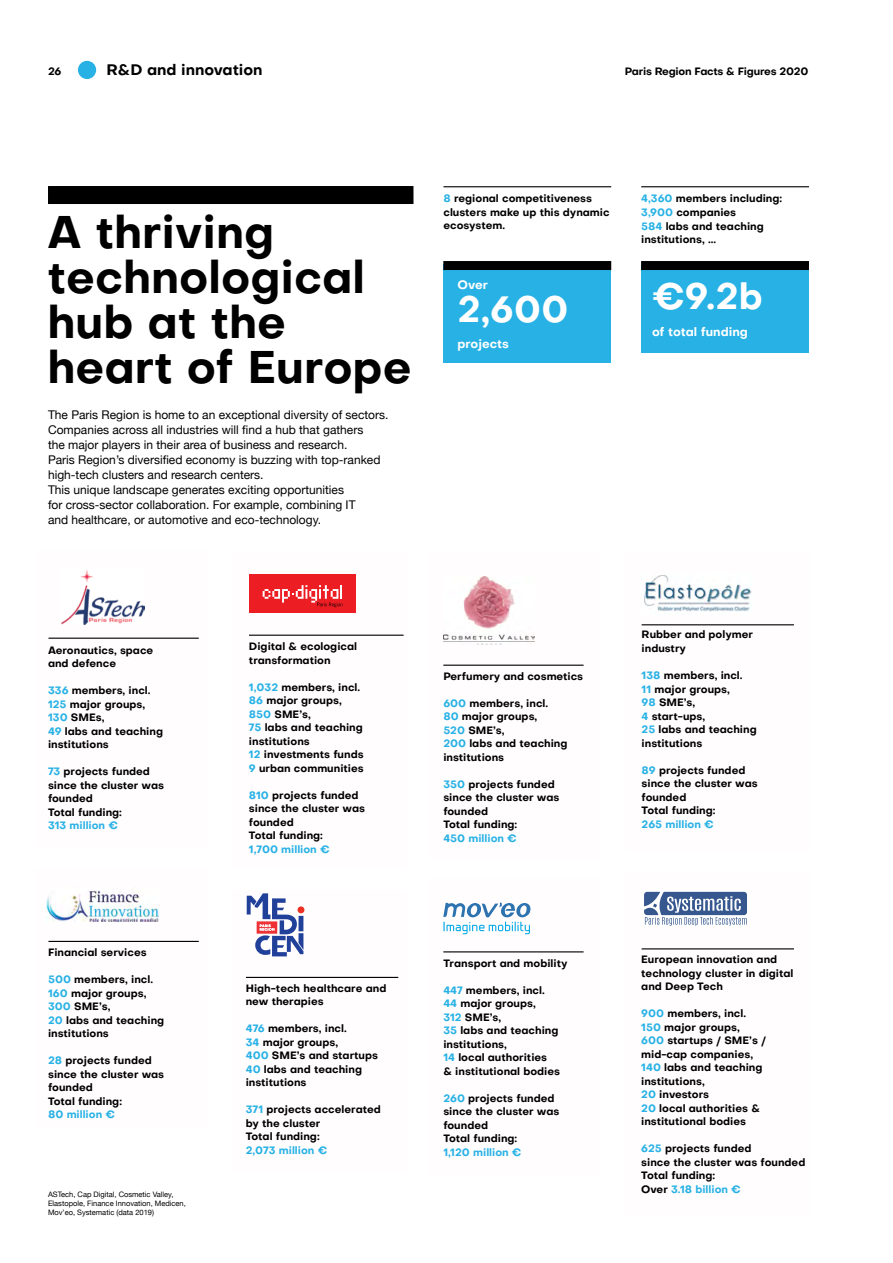
<style>
.page{position:relative;width:893px;height:1263px;background:#fff}
.page>*{position:absolute;margin:0;border:0;box-sizing:border-box;transform-origin:0 0}
.t1{font:700 45px/45px "Objectivity";color:#000}
.t2{font:700 36px "Objectivity";color:#fff}
.t3{font:700 15px "Objectivity";color:#000}
.t4{font:12px/15px "Helvetica Neue";color:#000}
.t5{font:700 12px "Objectivity";color:#fff}
.t6{font:700 10.5px/13.5px "Objectivity";color:#000}
.t7{font:700 10.5px "Objectivity";color:#27b1e5}
.t8{font:700 10.5px "Objectivity";letter-spacing:-.02em;color:#000}
.t9{font:7.5px/9px "Helvetica Neue";color:#000}
.s1{color:#27b1e5}
</style>
<div class="page">
<hr style="left:48px;top:638px;width:151px;height:1px;background:#000">
<hr style="left:48px;top:941px;width:151px;height:1px;background:#000">
<hr style="left:249px;top:635px;width:155px;height:1px;background:#000">
<hr style="left:443px;top:665px;width:141px;height:1px;background:#000">
<hr style="left:443px;top:951px;width:141px;height:1px;background:#000">
<hr style="left:642px;top:624px;width:152px;height:1px;background:#000">
<hr style="left:642px;top:948px;width:152px;height:1px;background:#000">
<hr style="left:443px;top:186px;width:168px;height:1px;background:#000">
<hr style="left:641px;top:186px;width:168px;height:1px;background:#000">
<div style="left:443px;top:265px;width:168px;height:98px;background:#27b1e5"></div>
<div style="left:641px;top:265px;width:168px;height:88px;background:#27b1e5"></div>
<img style="left:61px;top:570px;width:83px;height:54px">
<div style="left:249px;top:574px;width:107px;height:39px;background:#ed1d24"></div>
<svg style="left:263px;top:585px;width:79px;height:22px"></svg>
<img style="left:46px;top:890px;width:112px;height:31px">
<img style="left:443px;top:577px;width:92px;height:68px">
<img style="left:644px;top:575px;width:108px;height:37px">
<svg style="left:443px;top:902px;width:88px;height:32px"></svg>
<div style="left:48px;top:186px;width:365px;height:18px;background:#000"></div>
<div style="left:443px;top:261px;width:168px;height:9px;background:#000"></div>
<div style="left:641px;top:261px;width:168px;height:9px;background:#000"></div>
<hr style="left:246px;top:977px;width:152px;height:1px;background:#000">
<div style="left:298px;top:906px;width:6px;height:7px;background:#ee3124;border-radius:50%"></div>
<svg style="left:247px;top:893px;width:56px;height:63px"></svg>
<div style="left:78px;top:61px;width:18px;height:18px;background:#27b1e5;border-radius:50%"></div>
<svg style="left:641px;top:889px;width:109px;height:38px"></svg>
<svg style="left:644px;top:892px;width:103px;height:34px"></svg>
<p class="t6" style="left:48px;top:64px;width:15px">26</p>
<h3 class="t3" style="left:106px;top:59px;width:158px">R&amp;D and innovation</h3>
<p class="t8" style="left:625px;top:64px;width:185px">Paris Region Facts &amp; Figures 2020</p>
<h1 class="t1" style="left:48px;top:209px;width:366px">A thriving technological hub at the heart of Europe</h1>
<p class="t4" style="left:48px;top:408px;width:342px">The Paris Region is home to an exceptional diversity of sectors.<br>Companies across all industries will find a hub that gathers<br>the major players in their area of business and research.<br>Paris Region’s diversified economy is buzzing with top-ranked high-tech clusters and research centers.<br>This unique landscape generates exciting opportunities<br>for cross-sector collaboration. For example, combining IT<br>and healthcare, or automotive and eco-technology.</p>
<p class="t6" style="left:443px;top:192px;width:168px"><span class="s1">8</span> regional competitiveness clusters make up this dynamic ecosystem.</p>
<p class="t6" style="left:641px;top:192px;width:142px"><span class="s1">4,360</span> members including:<br><span class="s1">3,900</span> companies<br><span class="s1">584</span> labs and teaching institutions, ...</p>
<p class="t5" style="left:457px;top:276px;width:32px">Over</p>
<h2 class="t2" style="left:457px;top:283px;width:113px">2,600</h2>
<p class="t5" style="left:457px;top:335px;width:53px">projects</p>
<h2 class="t2" style="left:652px;top:271px;width:112px">€9.2b</h2>
<p class="t5" style="left:652px;top:323px;width:97px">of total funding</p>
<p class="t6" style="left:48px;top:643px;width:107px">Aeronautics, space and defence</p>
<p class="t6" style="left:48px;top:684px;width:117px"><span class="s1">336</span> members, incl.<br><span class="s1">125</span> major groups,<br><span class="s1">130</span> SMEs,<br><span class="s1">49</span> labs and teaching institutions</p>
<p class="t6" style="left:48px;top:765px;width:118px"><span class="s1">73</span> projects funded since the cluster was founded<br>Total funding:</p>
<p class="t7" style="left:48px;top:818px;width:71px">313 million €</p>
<p class="t6" style="left:48px;top:945px;width:100px">Financial services</p>
<p class="t6" style="left:48px;top:972px;width:118px"><span class="s1">500</span> members, incl.<br><span class="s1">160</span> major groups,<br><span class="s1">300</span> SME’s,<br><span class="s1">20</span> labs and teaching institutions</p>
<p class="t6" style="left:48px;top:1053px;width:118px"><span class="s1">28</span> projects funded since the cluster was founded<br>Total funding:</p>
<p class="t7" style="left:48px;top:1107px;width:68px">80 million €</p>
<p class="t9" style="left:48px;top:1190px;width:139px">ASTech, Cap Digital, Cosmetic Valley,<br>Elastopole, Finance Innovation, Medicen,<br>Mov’eo, Systematic (data 2019)</p>
<p class="t6" style="left:249px;top:639px;width:110px">Digital &amp; ecological transformation</p>
<p class="t6" style="left:249px;top:680px;width:116px"><span class="s1">1,032</span> members, incl.<br><span class="s1">86</span> major groups,<br><span class="s1">850</span> SME’s,<br><span class="s1">75</span> labs and teaching institutions<br><span class="s1">12</span> investments funds<br><span class="s1">9</span> urban communities</p>
<p class="t6" style="left:249px;top:788px;width:118px"><span class="s1">810</span> projects funded since the cluster was founded<br>Total funding:</p>
<p class="t7" style="left:249px;top:841px;width:82px">1,700 million €</p>
<p class="t6" style="left:246px;top:981px;width:142px">High-tech healthcare and new therapies</p>
<p class="t6" style="left:246px;top:1022px;width:134px"><span class="s1">476</span> members, incl.<br><span class="s1">34</span> major groups,<br><span class="s1">400</span> SME’s and startups<br><span class="s1">40</span> labs and teaching institutions</p>
<p class="t6" style="left:246px;top:1103px;width:137px"><span class="s1">371</span> projects accelerated by the cluster<br>Total funding:</p>
<p class="t7" style="left:246px;top:1143px;width:83px">2,073 million €</p>
<p class="t6" style="left:443px;top:669px;width:141px">Perfumery and cosmetics</p>
<p class="t6" style="left:443px;top:696px;width:126px"><span class="s1">600</span> members, incl.<br><span class="s1">80</span> major groups,<br><span class="s1">520</span> SME’s,<br><span class="s1">200</span> labs and teaching institutions</p>
<p class="t6" style="left:443px;top:777px;width:118px"><span class="s1">350</span> projects funded since the cluster was founded<br>Total funding:</p>
<p class="t7" style="left:443px;top:830px;width:75px">450 million €</p>
<p class="t6" style="left:443px;top:956px;width:126px">Transport and mobility</p>
<p class="t6" style="left:443px;top:983px;width:118px"><span class="s1">447</span> members, incl.<br><span class="s1">44</span> major groups,<br><span class="s1">312</span> SME’s,<br><span class="s1">35</span> labs and teaching institutions,<br><span class="s1">14</span> local authorities<br>&amp; institutional bodies</p>
<p class="t6" style="left:443px;top:1091px;width:118px"><span class="s1">260</span> projects funded since the cluster was founded<br>Total funding:</p>
<p class="t7" style="left:443px;top:1144px;width:80px">1,120 million €</p>
<p class="t6" style="left:642px;top:628px;width:113px">Rubber and polymer industry</p>
<p class="t6" style="left:642px;top:668px;width:117px"><span class="s1">138</span> members, incl.<br><span class="s1">11</span> major groups,<br><span class="s1">98</span> SME’s,<br><span class="s1">4</span> start-ups,<br><span class="s1">25</span> labs and teaching institutions</p>
<p class="t6" style="left:642px;top:763px;width:118px"><span class="s1">89</span> projects funded since the cluster was founded<br>Total funding:</p>
<p class="t7" style="left:642px;top:816px;width:74px">265 million €</p>
<p class="t6" style="left:641px;top:953px;width:154px">European innovation and technology cluster in digital and Deep Tech</p>
<p class="t6" style="left:641px;top:1007px;width:126px"><span class="s1">900</span> members, incl.<br><span class="s1">150</span> major groups,<br><span class="s1">600</span> startups / SME’s / mid-cap companies,<br><span class="s1">140</span> labs and teaching institutions,<br><span class="s1">20</span> investors<br><span class="s1">20</span> local authorities &amp; institutional bodies</p>
<p class="t6" style="left:641px;top:1142px;width:166px"><span class="s1">625</span> projects funded<br>since the cluster was founded<br>Total funding:<br>Over <span class="s1">3.18 billion €</span></p>
</div>
